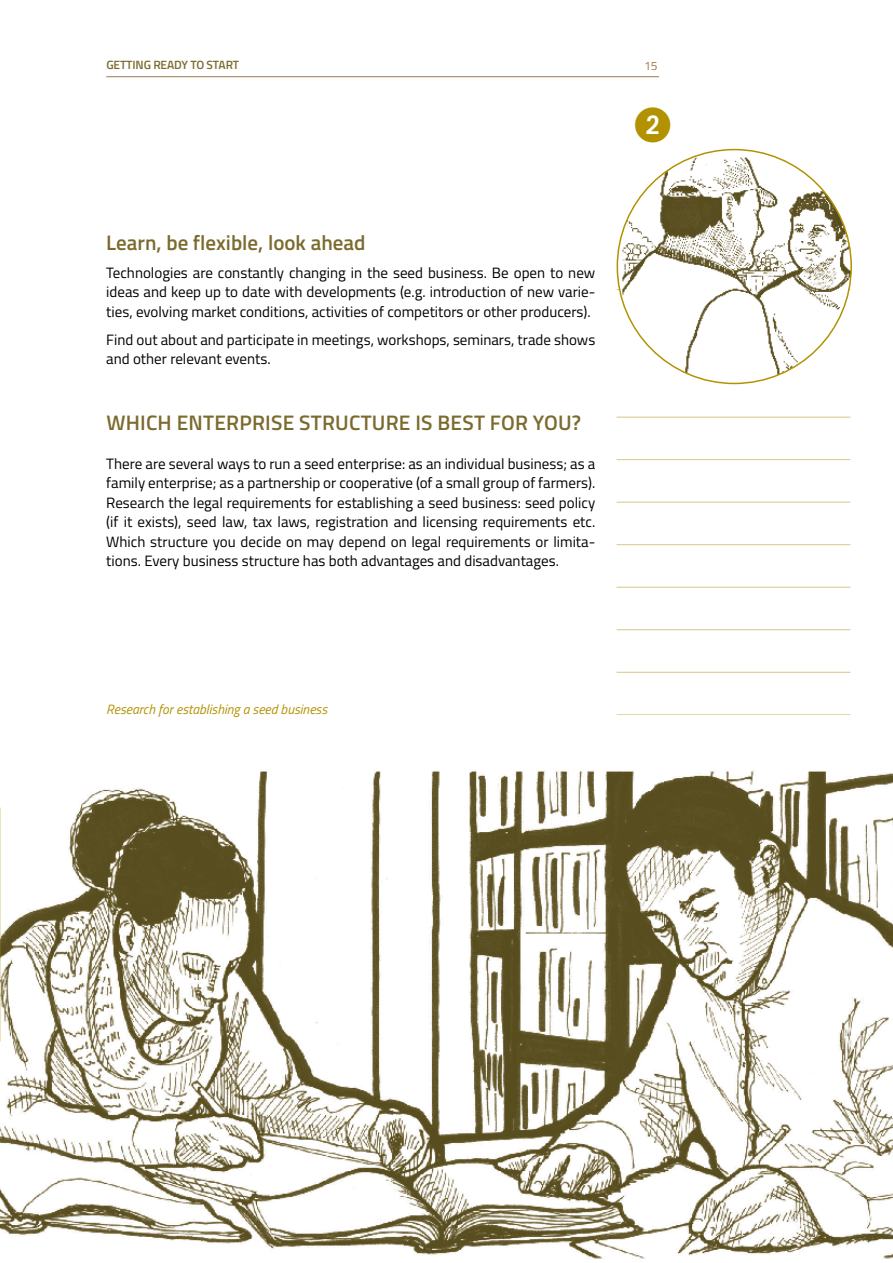
<style>
.page{position:relative;width:893px;height:1263px;background:#fff}
.page>*{position:absolute;margin:0;border:0;box-sizing:border-box;transform-origin:0 0}
.t1{font:36px "European Pi One";color:#b29200}
.t2{font:600 21px "Titillium";letter-spacing:.01em;color:#7b6b2e}
.t3{font:15px/19.5px "Titillium";color:#000;text-align:justify}
.t4{font:italic 13.5px "Titillium";color:#b29200}
.t5{font:600 12px "Titillium";letter-spacing:-.01em;color:#7b6b2e}
.t6{font:12px "Titillium";color:#9f7948}
</style>
<div class="page">
<hr style="left:106px;top:76px;width:553px;height:1px;background:#9f7948">
<hr style="left:617px;top:289px;width:233px;height:1px;background:#dac585">
<hr style="left:617px;top:502px;width:233px;height:1px;background:#dac585">
<hr style="left:617px;top:544px;width:233px;height:1px;background:#dac585">
<hr style="left:617px;top:587px;width:233px;height:1px;background:#dac585">
<hr style="left:617px;top:629px;width:233px;height:1px;background:#dac585">
<hr style="left:617px;top:672px;width:233px;height:1px;background:#dac585">
<hr style="left:617px;top:714px;width:233px;height:1px;background:#dac585">
<hr style="left:617px;top:459px;width:233px;height:1px;background:#dac585">
<hr style="left:617px;top:417px;width:233px;height:1px;background:#dac585">
<img style="left:0;top:770px;width:893px;height:489px">
<img style="left:617px;top:150px;width:234px;height:233px;border-radius:117px">
<p class="t5" style="left:106px;top:55px;width:134px">GETTING READY TO START</p>
<h2 class="t2" style="left:106px;top:226px;width:261px">Learn, be flexible, look ahead</h2>
<p class="t3" style="left:106px;top:262px;width:491px">Technologies are constantly changing in the seed business. Be open to new ideas and keep up to date with developments (e.g. introduction of new varie&shy;ties, evolving market conditions, activities of competitors or other producers).</p>
<p class="t3" style="left:106px;top:329px;width:490px">Find out about and participate in meetings, workshops, seminars, trade shows and other relevant events.</p>
<h2 class="t2" style="left:106px;top:407px;width:476px">WHICH ENTERPRISE STRUCTURE IS BEST FOR YOU?</h2>
<p class="t3" style="left:106px;top:453px;width:490px">There are several ways to run a seed enterprise: as an individual business; as a family enterprise; as a partnership or cooperative (of a small group of farmers).<br>Research the legal requirements for establishing a seed business: seed policy (if it exists), seed law, tax laws, registration and licensing requirements etc.<br>Which structure you decide on may depend on legal requirements or limita&shy;tions. Every business structure has both advantages and disadvantages.</p>
<p class="t6" style="left:644px;top:57px;width:15px">15</p>
<h1 class="t1" style="left:635px;top:105px;width:37px">2</h1>
<p class="t4" style="left:106px;top:699px;width:222px">Research for establishing a seed business</p>
</div>
